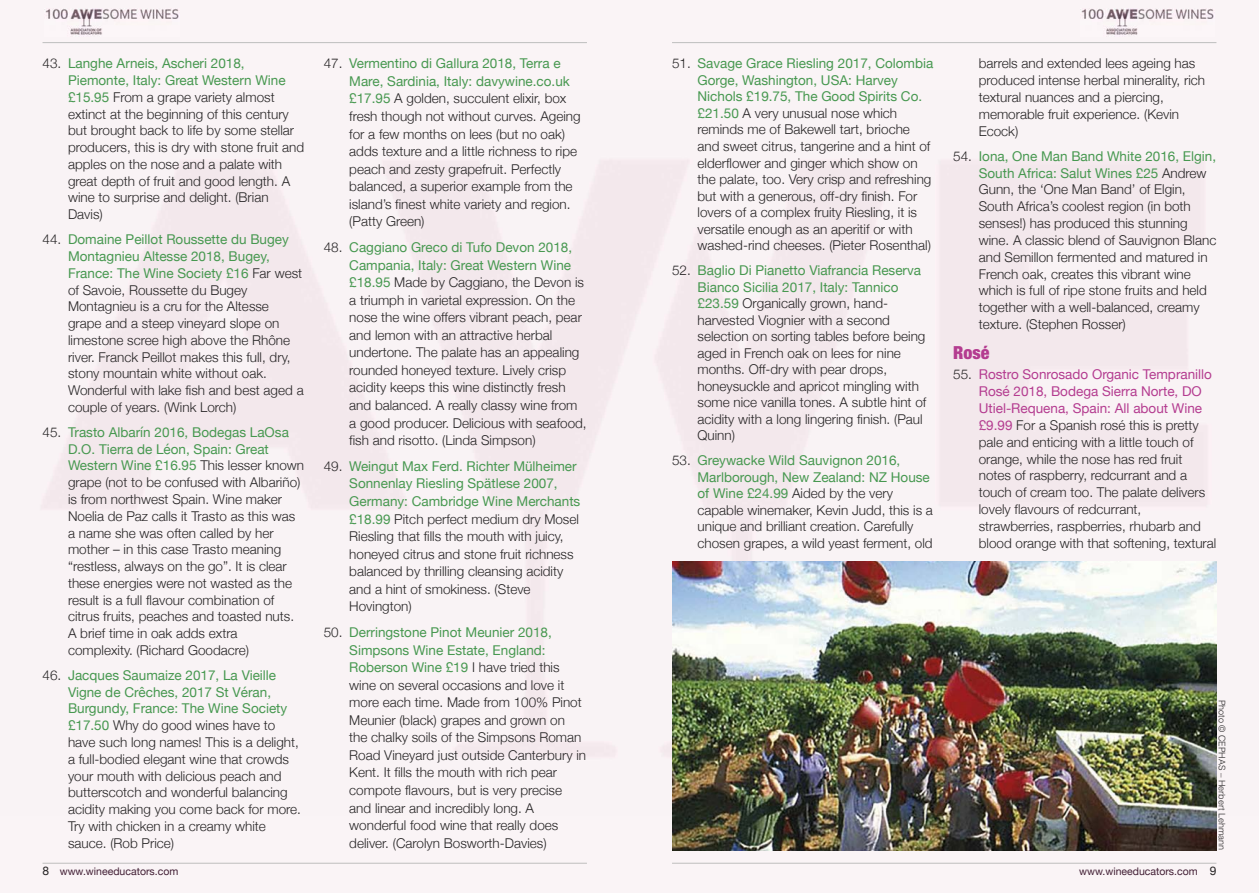
<style>
.page{position:relative;width:1259px;height:893px;background:#faf4f6}
.page>*{position:absolute;margin:0;border:0;box-sizing:border-box;transform-origin:0 0}
.t1{font:900 condensed 18px "Helvetica Neue";color:#b43c90}
.t2{font:300 13.5px/16.8px "Helvetica Neue";color:#272526}
.t3{font:10.5px "Helvetica Neue";color:#421f35}
.t4{font:300 9px "Helvetica";color:#272526}
.s1{font-weight:400;color:#479850}
.s2{font-weight:400;color:#b43c90}
.s3{font-size:12px;color:#272526}
</style>
<div class="page">
<img style="left:44px;top:160px;width:1173px;height:655px">
<hr style="left:672px;top:863px;width:544px;height:1px;background:#bebebe">
<hr style="left:43px;top:863px;width:544px;height:1px;background:#bebebe">
<img style="left:1080px;top:9px;width:134px;height:26px">
<img style="left:44px;top:9px;width:135px;height:26px">
<hr style="left:672px;top:42px;width:544px;height:1px;background:#bebebe">
<hr style="left:43px;top:42px;width:544px;height:1px;background:#bebebe">
<img style="left:672px;top:561px;width:544px;height:289px">
<p class="t2" style="left:68px;top:55px;width:238px;text-indent:-26px">43. <span class="s1">Langhe Arneis, Ascheri 2018, Piemonte, Italy: Great Western Wine £15.95</span> From a grape variety almost extinct at the beginning of this century but brought back to life by some stellar producers, this is dry with stone fruit and apples on the nose and a palate with great depth of fruit and good length. A wine to surprise and delight. (Brian Davis)</p>
<p class="t2" style="left:68px;top:231px;width:237px;text-indent:-26px">44. <span class="s1">Domaine Peillot Roussette du Bugey Montagnieu Altesse 2018, Bugey, France: The Wine Society £16</span> Far west of Savoie, Roussette du Bugey Montagnieu is a cru for the Altesse grape and a steep vineyard slope on limestone scree high above the Rhône river. Franck Peillot makes this full, dry, stony mountain white without oak.<br>Wonderful with lake fish and best aged a couple of years. (Wink Lorch)</p>
<p class="t2" style="left:68px;top:423px;width:238px;text-indent:-26px">45. <span class="s1">Trasto Albarín 2016, Bodegas LaOsa D.O. Tierra de Léon, Spain: Great Western Wine £16.95</span> This lesser known grape (not to be confused with Albariño) is from northwest Spain. Wine maker Noelia de Paz calls it Trasto as this was a name she was often called by her mother – in this case Trasto meaning “restless, always on the go”. It is clear these energies were not wasted as the result is a full flavour combination of citrus fruits, peaches and toasted nuts.<br>A brief time in oak adds extra complexity. (Richard Goodacre)</p>
<p class="t2" style="left:68px;top:666px;width:234px;text-indent:-26px">46. <span class="s1">Jacques Saumaize 2017, La Vieille Vigne de Crêches, 2017 St Véran, Burgundy, France: The Wine Society £17.50</span> Why do good wines have to have such long names! This is a delight, a full-bodied elegant wine that crowds your mouth with delicious peach and butterscotch and wonderful balancing acidity making you come back for more.<br>Try with chicken in a creamy white sauce. (Rob Price)</p>
<p class="t2" style="left:349px;top:54px;width:233px;line-height:17.5px;text-indent:-26px">47. <span class="s1">Vermentino di Gallura 2018, Terra e Mare, Sardinia, Italy: davywine.co.uk £17.95</span> A golden, succulent elixir, box fresh though not without curves. Ageing for a few months on lees (but no oak) adds texture and a little richness to ripe peach and zesty grapefruit. Perfectly balanced, a superior example from the island’s finest white variety and region. (Patty Green)</p>
<p class="t2" style="left:349px;top:238px;width:239px;line-height:17.5px;text-indent:-26px">48. <span class="s1">Caggiano Greco di Tufo Devon 2018, Campania, Italy: Great Western Wine £18.95</span> Made by Caggiano, the Devon is a triumph in varietal expression. On the nose the wine offers vibrant peach, pear and lemon with an attractive herbal undertone. The palate has an appealing rounded honeyed texture. Lively crisp acidity keeps this wine distinctly fresh and balanced. A really classy wine from a good producer. Delicious with seafood, fish and risotto. (Linda Simpson)</p>
<p class="t2" style="left:349px;top:457px;width:233px;line-height:17.5px;text-indent:-26px">49. <span class="s1">Weingut Max Ferd. Richter Mülheimer Sonnenlay Riesling Spätlese 2007, Germany: Cambridge Wine Merchants £18.99</span> Pitch perfect medium dry Mosel Riesling that fills the mouth with juicy, honeyed citrus and stone fruit richness balanced by thrilling cleansing acidity and a hint of smokiness. (Steve Hovington)</p>
<p class="t2" style="left:349px;top:623px;width:238px;line-height:17.5px;text-indent:-26px">50. <span class="s1">Derringstone Pinot Meunier 2018, Simpsons Wine Estate, England:<br>Roberson Wine £19</span> I have tried this wine on several occasions and love it more each time. Made from 100% Pinot Meunier (black) grapes and grown on the chalky soils of the Simpsons Roman Road Vineyard just outside Canterbury in Kent. It fills the mouth with rich pear compote flavours, but is very precise and linear and incredibly long. A wonderful food wine that really does deliver. (Carolyn Bosworth-Davies)</p>
<p class="t2" style="left:697px;top:55px;width:237px;text-indent:-26px">51. <span class="s1">Savage Grace Riesling 2017, Colombia Gorge, Washington, USA: Harvey Nichols £19.75, The Good Spirits Co. £21.50</span> A very unusual nose which reminds me of Bakewell tart, brioche and sweet citrus, tangerine and a hint of elderflower and ginger which show on the palate, too. Very crisp and refreshing but with a generous, off-dry finish. For lovers of a complex fruity Riesling, it is versatile enough as an aperitif or with washed-rind cheeses. (Pieter Rosenthal)</p>
<p class="t2" style="left:697px;top:262px;width:230px;text-indent:-26px">52. <span class="s1">Baglio Di Pianetto Viafrancia Reserva Bianco Sicilia 2017, Italy: Tannico £23.59</span> Organically grown, hand&shy;harvested Viognier with a second selection on sorting tables before being aged in French oak on lees for nine months. Off-dry with pear drops, honeysuckle and apricot mingling with some nice vanilla tones. A subtle hint of acidity with a long lingering finish. (Paul Quinn)</p>
<p class="t2" style="left:697px;top:452px;width:237px;text-indent:-26px">53. <span class="s1">Greywacke Wild Sauvignon 2016, Marlborough, New Zealand: NZ House of Wine £24.99</span> Aided by the very capable winemaker, Kevin Judd, this is a unique and brilliant creation. Carefully chosen grapes, a wild yeast ferment, old</p>
<p class="t2" style="left:978px;top:55px;width:228px">barrels and extended lees ageing has produced intense herbal minerality, rich textural nuances and a piercing, memorable fruit experience. (Kevin<br>Ecock)</p>
<p class="t2" style="left:978px;top:147px;width:239px;text-indent:-26px">54. <span class="s1">Iona, One Man Band White 2016, Elgin, South Africa: Salut Wines £25</span> Andrew Gunn, the ‘One Man Band’ of Elgin, South Africa’s coolest region (in both senses!) has produced this stunning wine. A classic blend of Sauvignon Blanc and Semillon fermented and matured in French oak, creates this vibrant wine which is full of ripe stone fruits and held together with a well-balanced, creamy texture. (Stephen Rosser)</p>
<p class="t1" style="left:953px;top:346px;width:38px">Rosé</p>
<p class="t2" style="left:978px;top:366px;width:239px;text-indent:-26px">55. <span class="s2">Rostro Sonrosado Organic Tempranillo Rosé 2018, Bodega Sierra Norte, DO Utiel-Requena, Spain: All about Wine £9.99</span> For a Spanish rosé this is pretty pale and enticing with a little touch of orange, while the nose has red fruit notes of raspberry, redcurrant and a touch of cream too. The palate delivers lovely flavours of redcurrant, strawberries, raspberries, rhubarb and blood orange with that softening, textural</p>
<p class="t4" style="left:1225px;top:700px;width:152px;rotate:90deg">Photo © CEPHAS – Herbert Lehmann</p>
<p class="t3" style="left:43px;top:865px;width:137px"><span class="s3">8</span> www.wineeducators.com</p>
<p class="t3" style="left:1079px;top:865px;width:139px">www.wineeducators.com <span class="s3">9</span></p>
</div>
